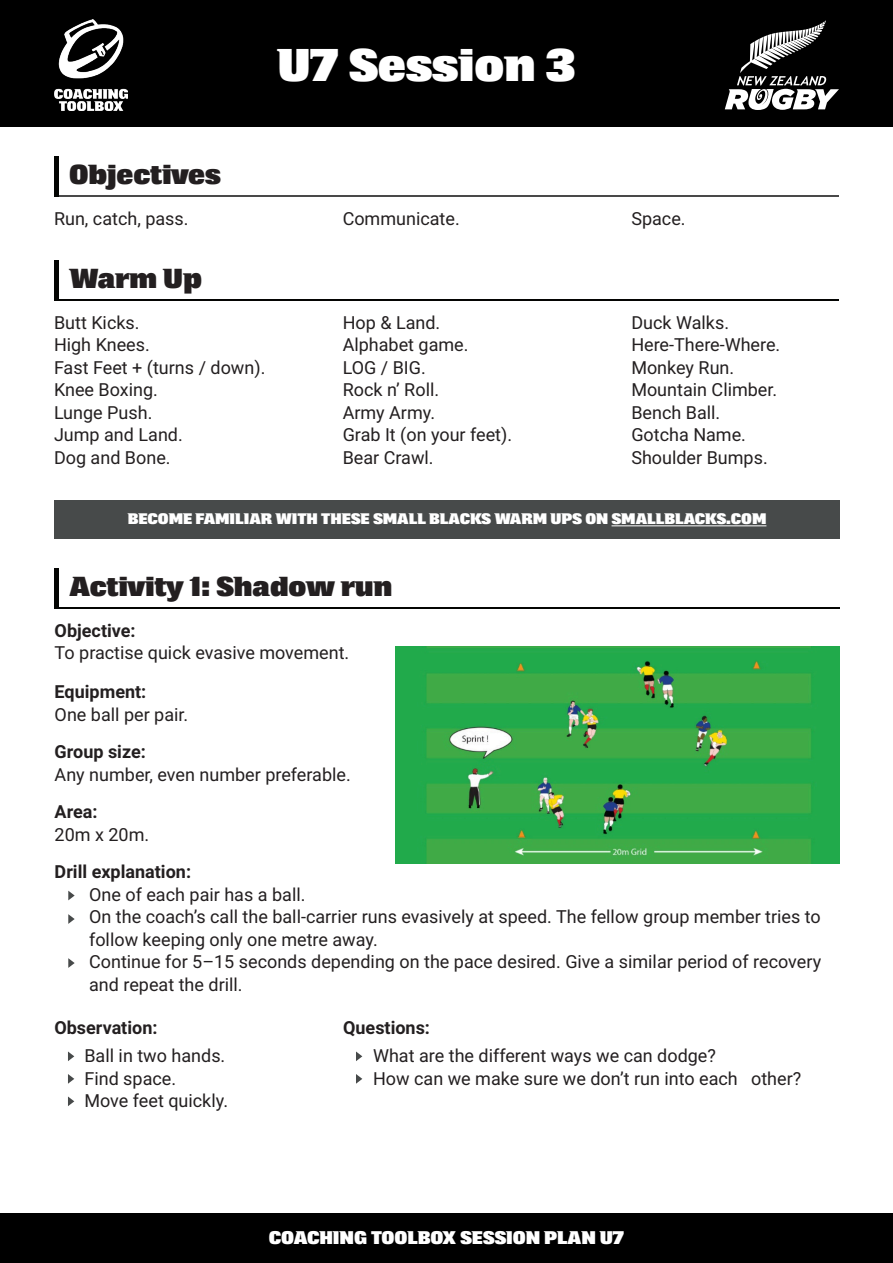
<style>
.page{position:relative;width:893px;height:1263px;background:#fff}
.page>*{position:absolute;margin:0;border:0;box-sizing:border-box;transform-origin:0 0}
.t1{font:700 45px "NZ Rugby Chisel";color:#fff}
.t2{font:700 27px "NZ Rugby Chisel";color:#231f20}
.t3{font:18px/22.5px "Roboto";color:#231f20}
.t4{font:700 18px "Roboto";color:#231f20}
.t5{font:700 18px "NZ Rugby Chisel";color:#fff}
.t6{font:700 15px "NZ Rugby Chisel";color:#fff}
</style>
<div class="page">
<div style="left:0;top:0;width:893px;height:126px;background:#000"></div>
<svg style="left:725px;top:20px;width:114px;height:90px"></svg>
<div style="left:0;top:1213px;width:893px;height:50px;background:#000"></div>
<img style="left:55px;top:20px;width:72px;height:91px">
<div style="left:54px;top:500px;width:786px;height:38px;background:#474a4a"></div>
<hr style="left:54px;top:196px;width:785px;height:1px;background:#494949">
<hr style="left:54px;top:299px;width:785px;height:1px;background:#040503">
<hr style="left:611px;top:525px;width:155px;height:1px;background:#fff">
<hr style="left:55px;top:607px;width:785px;height:2px;background:#040503">
<svg style="left:68px;top:891px;width:7px;height:9px"></svg>
<svg style="left:68px;top:914px;width:7px;height:10px"></svg>
<svg style="left:68px;top:958px;width:7px;height:10px"></svg>
<hr style="left:54px;top:568px;width:4px;height:41px;background:#040503">
<hr style="left:54px;top:260px;width:4px;height:40px;background:#040503">
<hr style="left:54px;top:157px;width:4px;height:40px;background:#040503">
<svg style="left:68px;top:1051px;width:6px;height:10px"></svg>
<svg style="left:356px;top:1051px;width:6px;height:10px"></svg>
<svg style="left:68px;top:1074px;width:6px;height:10px"></svg>
<svg style="left:68px;top:1096px;width:6px;height:10px"></svg>
<svg style="left:356px;top:1074px;width:6px;height:10px"></svg>
<img style="left:396px;top:646px;width:444px;height:217px">
<p class="t1" style="left:277px;top:39px;width:299px">U7 Session 3</p>
<p class="t2" style="left:69px;top:160px;width:153px">Objectives</p>
<p class="t3" style="left:54px;top:207px;width:136px">Run, catch, pass.</p>
<p class="t2" style="left:69px;top:263px;width:134px">Warm Up</p>
<p class="t3" style="left:54px;top:310px;width:87px">Butt Kicks.</p>
<p class="t3" style="left:54px;top:333px;width:97px">High Knees.</p>
<p class="t3" style="left:54px;top:355px;width:213px">Fast Feet + (turns / down).<br>Knee Boxing.</p>
<p class="t3" style="left:54px;top:400px;width:100px">Lunge Push.</p>
<p class="t3" style="left:54px;top:423px;width:130px">Jump and Land.</p>
<p class="t3" style="left:54px;top:445px;width:118px">Dog and Bone.</p>
<p class="t3" style="left:343px;top:207px;width:119px">Communicate.</p>
<p class="t3" style="left:343px;top:310px;width:99px">Hop &amp; Land.</p>
<p class="t3" style="left:343px;top:333px;width:127px">Alphabet game.</p>
<p class="t3" style="left:343px;top:355px;width:85px">LOG / BIG.</p>
<p class="t3" style="left:343px;top:378px;width:98px">Rock n’ Roll.</p>
<p class="t3" style="left:343px;top:400px;width:94px">Army Army.</p>
<p class="t3" style="left:343px;top:423px;width:171px">Grab It (on your feet).</p>
<p class="t3" style="left:343px;top:445px;width:92px">Bear Crawl.</p>
<p class="t3" style="left:631px;top:207px;width:56px">Space.</p>
<p class="t3" style="left:631px;top:310px;width:99px">Duck Walks.</p>
<p class="t3" style="left:631px;top:333px;width:151px">Here-There-Where.</p>
<p class="t3" style="left:631px;top:355px;width:104px">Monkey Run.</p>
<p class="t3" style="left:631px;top:378px;width:147px">Mountain Climber.</p>
<p class="t3" style="left:631px;top:400px;width:90px">Bench Ball.</p>
<p class="t3" style="left:631px;top:423px;width:116px">Gotcha Name.</p>
<p class="t3" style="left:631px;top:445px;width:138px">Shoulder Bumps.</p>
<p class="t6" style="left:128px;top:511px;width:640px">BECOME FAMILIAR WITH THESE SMALL BLACKS WARM UPS ON SMALLBLACKS.COM</p>
<p class="t2" style="left:70px;top:571px;width:324px">Activity 1: Shadow run</p>
<p class="t4" style="left:55px;top:618px;width:83px">Objective:</p>
<p class="t3" style="left:55px;top:641px;width:296px">To practise quick evasive movement.</p>
<p class="t4" style="left:55px;top:679px;width:93px">Equipment:</p>
<p class="t3" style="left:55px;top:702px;width:135px">One ball per pair.</p>
<p class="t4" style="left:55px;top:739px;width:93px">Group size:</p>
<p class="t3" style="left:55px;top:762px;width:298px">Any number, even number preferable.</p>
<p class="t4" style="left:55px;top:799px;width:44px">Area:</p>
<p class="t3" style="left:55px;top:822px;width:96px">20m x 20m.</p>
<p class="t4" style="left:55px;top:859px;width:138px">Drill explanation:</p>
<p class="t3" style="left:89px;top:882px;width:218px">One of each pair has a ball.</p>
<p class="t3" style="left:89px;top:905px;width:733px">On the coach’s call the ball-carrier runs evasively at speed. The fellow group member tries to follow keeping only one metre away.</p>
<p class="t3" style="left:89px;top:950px;width:733px">Continue for 5–15 seconds depending on the pace desired. Give a similar period of recovery and repeat the drill.</p>
<p class="t4" style="left:54px;top:1015px;width:105px">Observation:</p>
<p class="t3" style="left:84px;top:1044px;width:142px">Ball in two hands.</p>
<p class="t3" style="left:84px;top:1066px;width:93px">Find space.</p>
<p class="t3" style="left:84px;top:1089px;width:145px">Move feet quickly.</p>
<p class="t4" style="left:343px;top:1015px;width:88px">Questions:</p>
<p class="t3" style="left:373px;top:1044px;width:344px">What are the different ways we can dodge?</p>
<p class="t3" style="left:373px;top:1066px;width:430px">How can we make sure we don’t run into each other?</p>
<p class="t5" style="left:269px;top:1227px;width:357px">COACHING TOOLBOX SESSION PLAN U7</p>
</div>
